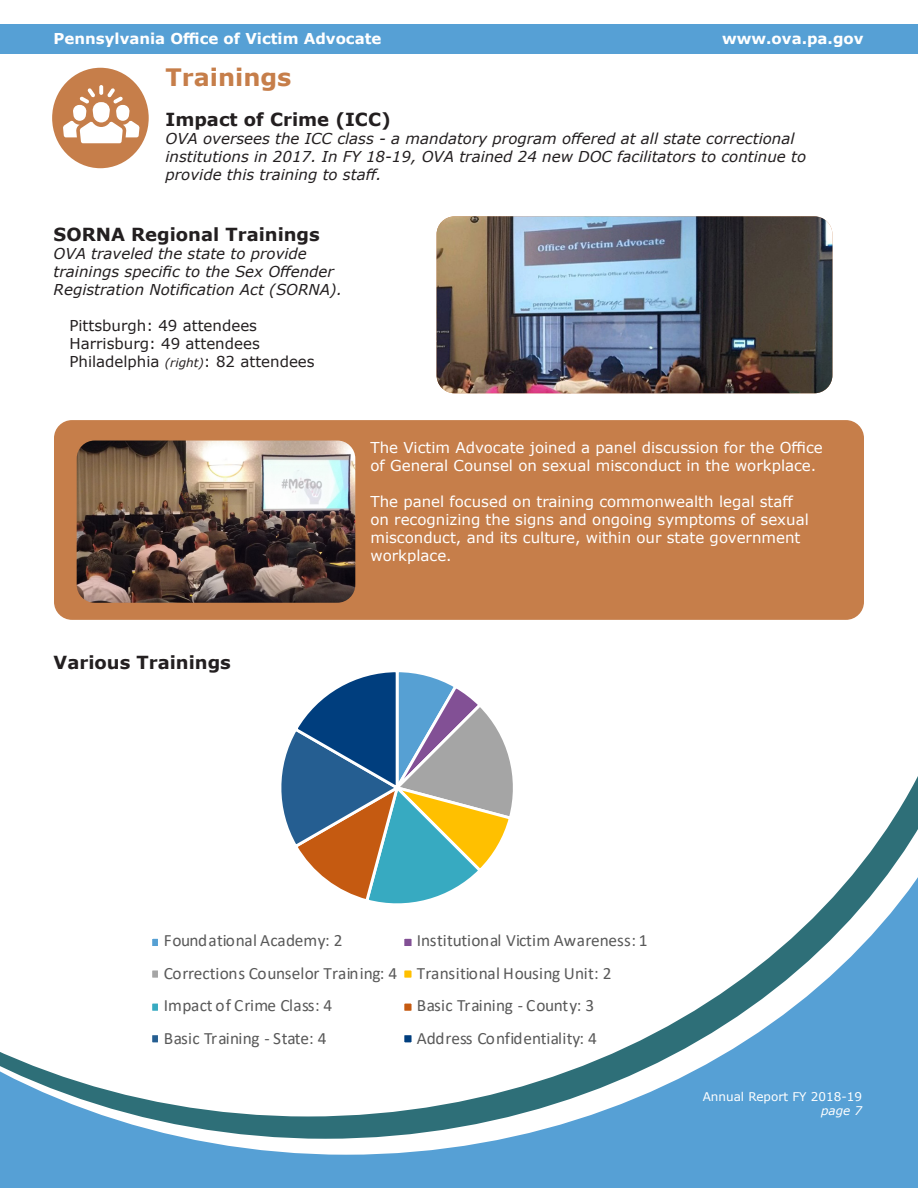
<style>
.page{position:relative;width:918px;height:1188px;background:#56a0d5}
.page>*{position:absolute;margin:0;border:0;box-sizing:border-box;transform-origin:0 0}
.t1{font:700 24px "Verdana";color:#c67e4a}
.t2{font:700 18px "Verdana";color:#231f20}
.t3{font:17.25px/32.4px "Calibri";color:#595959}
.t4{font:italic 15px/18px "Verdana";color:#231f20}
.t5{font:15px/18px "Verdana";color:#fff}
.t6{font:15px "Verdana";color:#231f20}
.t7{font:700 15px "Verdana";color:#fff}
.t8{font:12px "Verdana";color:#fff}
.t9{font:italic 12px "Verdana";color:#fff}
.s1{font-style:italic;font-size:12px}
</style>
<div class="page">
<svg style="left:105px;top:1116px;width:483px;height:23px"></svg>
<svg style="left:0;top:748px;width:918px;height:368px;background:#deeaf1"></svg>
<div style="left:0;top:0;width:918px;height:748px;background:#fff"></div>
<div style="left:52px;top:68px;width:97px;height:100px;background:#c67e4a;border-radius:50%"></div>
<svg style="left:63px;top:88px;width:77px;height:55px"></svg>
<div style="left:0;top:25px;width:918px;height:29px;background:#56a0d5"></div>
<img style="left:437px;top:216px;width:395px;height:177px">
<svg style="left:275px;top:672px;width:246px;height:240px;background:#98a9ac"></svg>
<div style="left:151px;top:937px;width:8px;height:10px;background:#56a0d3"></div>
<div style="left:149px;top:936px;width:12px;height:13px;border:3px solid #fff"></div>
<div style="left:403px;top:937px;width:10px;height:10px;background:#825095"></div>
<div style="left:401px;top:936px;width:13px;height:13px;border:3px solid #fff"></div>
<div style="left:151px;top:969px;width:8px;height:10px;background:#a5a5a5"></div>
<div style="left:149px;top:968px;width:12px;height:13px;border:3px solid #fff"></div>
<div style="left:403px;top:969px;width:10px;height:10px;background:#ffc000"></div>
<div style="left:401px;top:968px;width:13px;height:13px;border:3px solid #fff"></div>
<div style="left:151px;top:1002px;width:8px;height:10px;background:#37aac1"></div>
<div style="left:149px;top:1001px;width:12px;height:13px;border:3px solid #fff"></div>
<div style="left:403px;top:1002px;width:10px;height:10px;background:#c55a11"></div>
<div style="left:401px;top:1001px;width:13px;height:13px;border:3px solid #fff"></div>
<div style="left:151px;top:1034px;width:8px;height:10px;background:#255e91"></div>
<div style="left:149px;top:1032px;width:12px;height:13px;border:3px solid #fff"></div>
<div style="left:403px;top:1034px;width:10px;height:10px;background:#003e7e"></div>
<div style="left:401px;top:1032px;width:13px;height:13px;border:3px solid #fff"></div>
<div style="left:54px;top:420px;width:810px;height:200px;background:#c67e4a;border-radius:18px"></div>
<img style="left:77px;top:441px;width:278px;height:162px">
<p class="t7" style="left:54px;top:28px;width:329px">Pennsylvania Office of Victim Advocate</p>
<p class="t7" style="left:722px;top:28px;width:143px">www.ova.pa.gov</p>
<p class="t1" style="left:166px;top:60px;width:127px">Trainings</p>
<p class="t2" style="left:166px;top:106px;width:227px">Impact of Crime (ICC)</p>
<p class="t4" style="left:166px;top:129px;width:642px">OVA oversees the ICC class - a mandatory program offered at all state correctional institutions in 2017. In FY 18-19, OVA trained 24 new DOC facilitators to continue to provide this training to staff.</p>
<p class="t2" style="left:54px;top:222px;width:268px">SORNA Regional Trainings</p>
<p class="t4" style="left:54px;top:244px;width:290px">OVA traveled the state to provide trainings specific to the Sex Offender<br>Registration Notification Act (SORNA).</p>
<p class="t6" style="left:69px;top:315px;width:189px">Pittsburgh: 49 attendees</p>
<p class="t6" style="left:69px;top:333px;width:192px">Harrisburg: 49 attendees</p>
<p class="t6" style="left:69px;top:351px;width:247px">Philadelphia <span class="s1">(right)</span>: 82 attendees</p>
<p class="t5" style="left:370px;top:439px;width:454px">The Victim Advocate joined a panel discussion for the Office of General Counsel on sexual misconduct in the workplace.</p>
<p class="t5" style="left:370px;top:493px;width:425px">The panel focused on training commonwealth legal staff</p>
<p class="t5" style="left:370px;top:511px;width:440px">on recognizing the signs and ongoing symptoms of sexual misconduct, and its culture, within our state government workplace.</p>
<p class="t2" style="left:54px;top:650px;width:179px">Various Trainings</p>
<p class="t3" style="left:164px;top:924px;width:485px;text-indent:253px">Institutional Victim Awareness: 1<br>Corrections Counselor Training: 4 Transitional Housing Unit: 2<br>Impact of Crime Class: 4</p>
<p class="t3" style="left:164px;top:924px;width:180px">Foundational Academy: 2</p>
<p class="t3" style="left:417px;top:989px;width:179px">Basic Training - County: 3</p>
<p class="t3" style="left:164px;top:1021px;width:164px">Basic Training - State: 4</p>
<p class="t3" style="left:417px;top:1021px;width:182px">Address Confidentiality: 4</p>
<p class="t8" style="left:703px;top:1088px;width:161px">Annual Report FY 2018-19</p>
<p class="t9" style="left:821px;top:1103px;width:43px">page 7</p>
</div>
